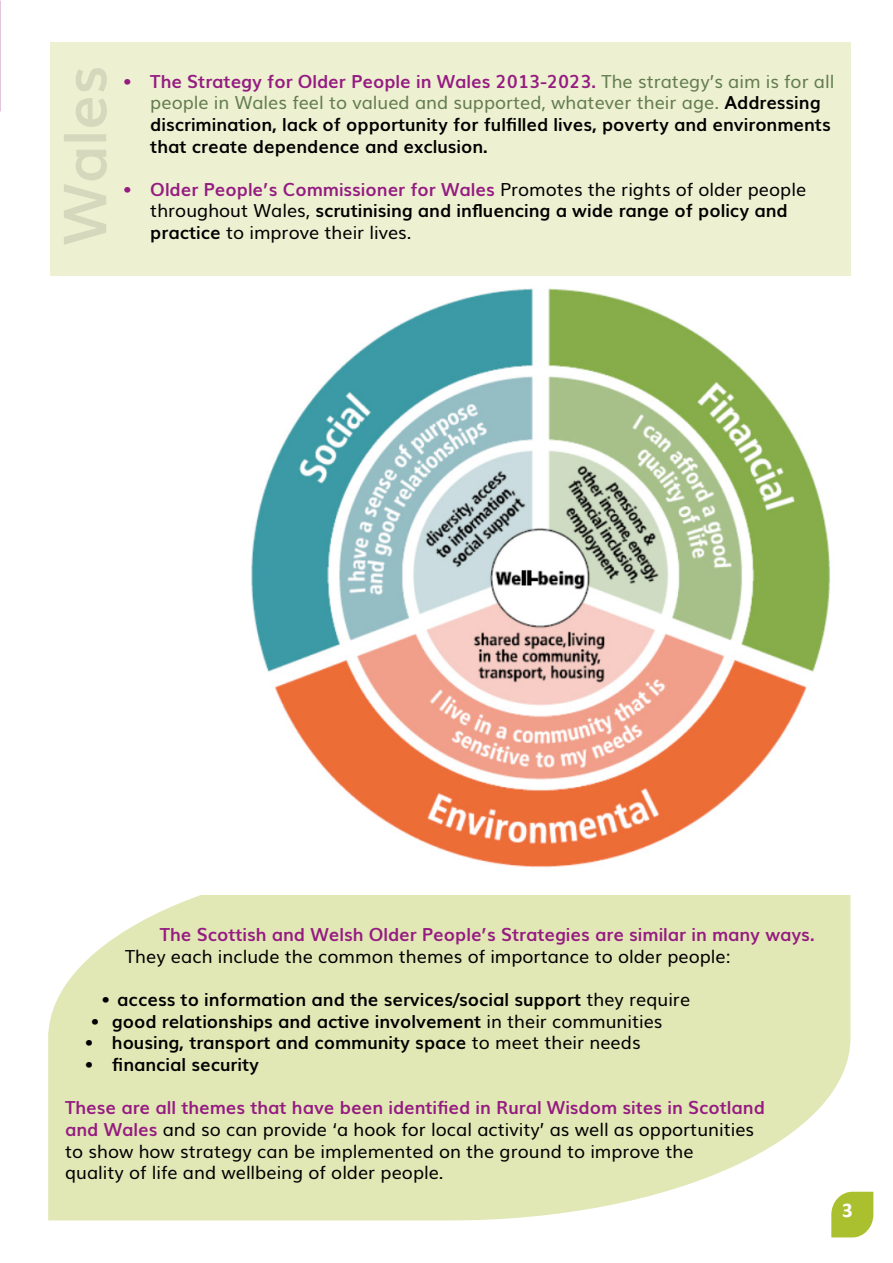
<style>
.page{position:relative;width:893px;height:1263px;background:#fff}
.page>*{position:absolute;margin:0;border:0;box-sizing:border-box;transform-origin:0 0}
.t1{font:700 21px "Calibri";color:#fff}
.t2{font:18px/21.6px "Muli";color:#000}
.t3{font:700 18px/21.6px "Muli";color:#000}
.t4{font:700 18px "Muli";color:#951b81}
.s1{color:#951b81}
.s2{font-weight:400;color:#637c4f}
.s3{font-weight:700;color:#951b81}
.s4{font-weight:700}
.s5{font-weight:400}
</style>
<div class="page">
<div style="left:50px;top:43px;width:800px;height:233px;background:#edf0d1"></div>
<svg style="left:64px;top:68px;width:43px;height:177px"></svg>
<svg style="left:831px;top:1192px;width:42px;height:45px"></svg>
<svg style="left:48px;top:895px;width:802px;height:325px;background:#e3e9bb"></svg>
<img style="left:251px;top:288px;width:579px;height:580px">
<p class="t3" style="left:150px;top:69px;width:686px;text-indent:-27px"><span class="s1">• The Strategy for Older People in Wales 2013-2023.</span> <span class="s2">The strategy’s aim is for all people in Wales feel to valued and supported, whatever their age.</span> Addressing discrimination, lack of opportunity for fulfilled lives, poverty and environments that create dependence and exclusion.</p>
<p class="t2" style="left:150px;top:177px;width:657px;text-indent:-27px"><span class="s3">• Older People’s Commissioner for Wales</span> Promotes the rights of older people throughout Wales, <span class="s4">scrutinising and influencing a wide range of policy and practice</span> to improve their lives.</p>
<p class="t4" style="left:160px;top:920px;width:656px">The Scottish and Welsh Older People’s Strategies are similar in many ways.</p>
<p class="t2" style="left:125px;top:944px;width:607px">They each include the common themes of importance to older people:</p>
<p class="t3" style="left:101px;top:988px;width:590px">• access to information and the services/social support <span class="s5">they require</span></p>
<p class="t3" style="left:91px;top:1009px;width:573px">• good relationships and active involvement <span class="s5">in their communities</span></p>
<p class="t3" style="left:85px;top:1031px;width:557px">• housing, transport and community space <span class="s5">to meet their needs</span></p>
<p class="t3" style="left:85px;top:1053px;width:175px">• financial security</p>
<p class="t2" style="left:65px;top:1095px;width:701px"><span class="s3">These are all themes that have been identified in Rural Wisdom sites in Scotland and Wales</span> and so can provide ‘a hook for local activity’ as well as opportunities to show how strategy can be implemented on the ground to improve the<br>quality of life and wellbeing of older people.</p>
<p class="t1" style="left:842px;top:1195px;width:12px">3</p>
</div>
